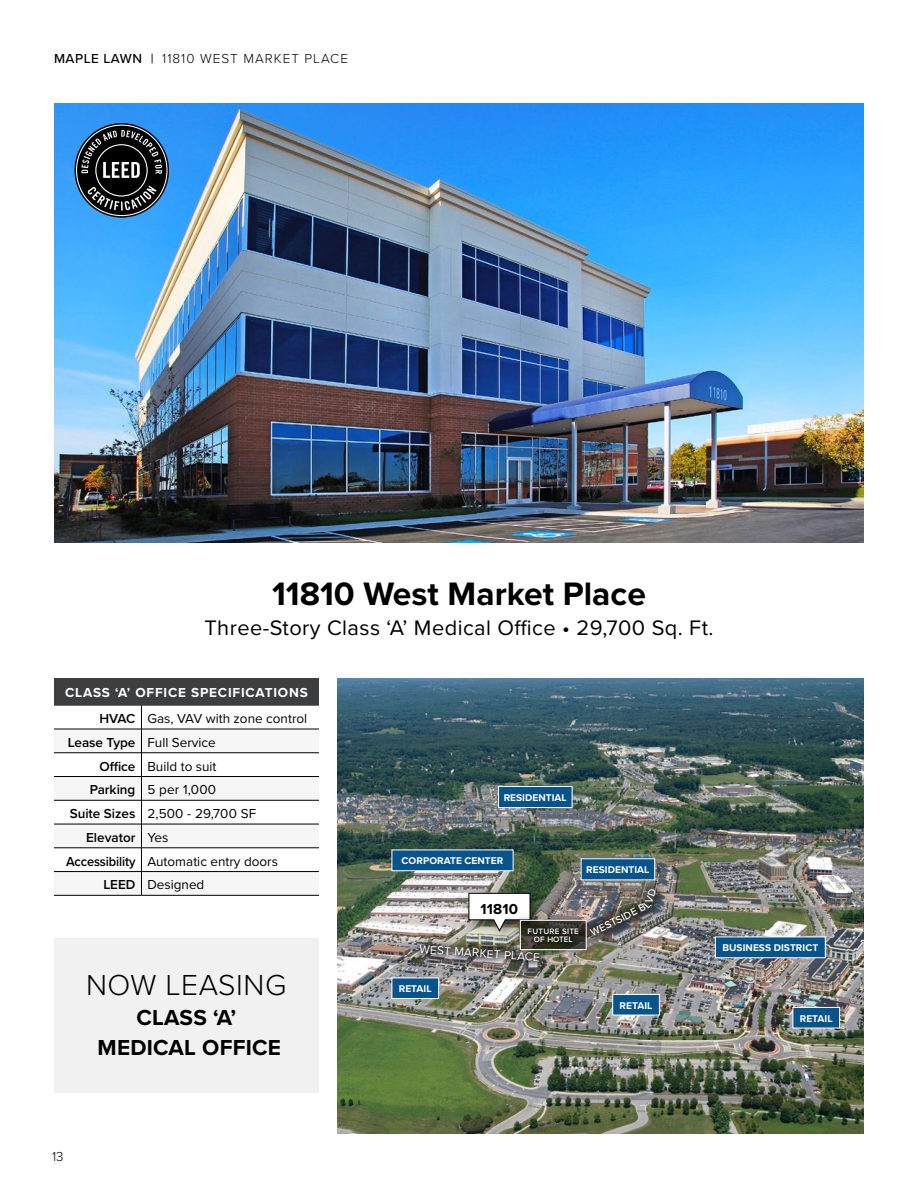
<style>
.page{position:relative;width:918px;height:1188px;background:#fff}
.page>*{position:absolute;margin:0;border:0;box-sizing:border-box;transform-origin:0 0}
.t1{font:700 33.6px "Proxima Nova";color:#000}
.t2{font:300 30px "Proxima Nova";letter-spacing:.02em;color:#000}
.t3{font:700 22.5px/30px "Proxima Nova";letter-spacing:.01em;color:#000;text-align:center}
.t4{font:21.75px "Proxima Nova";letter-spacing:.02em;color:#000}
.t5{font:700 15px "Proxima Nova";letter-spacing:.01em;color:#000}
.t6{font:13.5px "Proxima Nova";color:#000}
.t7{font:700 13.5px/26px "Proxima Nova";letter-spacing:.06em;color:#fff;text-align:right}
.t8{font:300 13.5px "Proxima Nova";letter-spacing:.075em;color:#000}
.t9{font:600 13.5px "Proxima Nova";color:#000}
.t10{font:12px "Proxima Nova";color:#fff}
.t11{font:500 10.5px "Proxima Nova";color:#fff}
.t12{font:700 10.2px "Proxima Nova";letter-spacing:.005em;color:#fff}
.t13{font:600 8.1px/8.1px "Proxima Nova";letter-spacing:.03em;color:#fff;text-align:center}
.s1{font-weight:500}
.s2{font-weight:600;color:#000}
.s3{font-weight:400;color:#000}
.s4{font-weight:600}
.s5{font-weight:400}
</style>
<div class="page">
<img style="left:54px;top:103px;width:810px;height:439px">
<img style="left:338px;top:678px;width:526px;height:456px">
<div style="left:463px;top:887px;width:83px;height:58px;background:#000;opacity:.5"></div>
<svg style="left:469px;top:893px;width:61px;height:39px"></svg>
<div style="left:412px;top:937px;width:135px;height:33px;background:#000;opacity:.75"></div>
<div style="left:54px;top:678px;width:265px;height:27px;background:#3c3e3f"></div>
<svg style="left:54px;top:730px;width:265px;height:165px;fill:#f6f6f6"></svg>
<hr style="left:54px;top:705px;width:87px;height:1px;background:#3d3f41">
<hr style="left:141px;top:705px;width:178px;height:1px;background:#3d3f41">
<hr style="left:141px;top:824px;width:178px;height:1px;background:#000">
<svg style="left:141px;top:706px;width:1px;height:189px"></svg>
<hr style="left:54px;top:895px;width:87px;height:1px;background:#000">
<hr style="left:141px;top:895px;width:178px;height:1px;background:#000">
<hr style="left:54px;top:729px;width:87px;height:1px;background:#000">
<hr style="left:141px;top:729px;width:178px;height:1px;background:#000">
<hr style="left:54px;top:753px;width:87px;height:1px;background:#000">
<hr style="left:141px;top:753px;width:178px;height:1px;background:#000">
<hr style="left:54px;top:776px;width:87px;height:1px;background:#000">
<hr style="left:141px;top:776px;width:178px;height:1px;background:#000">
<hr style="left:54px;top:800px;width:87px;height:1px;background:#000">
<hr style="left:141px;top:800px;width:178px;height:1px;background:#000">
<hr style="left:54px;top:824px;width:87px;height:1px;background:#000">
<hr style="left:54px;top:848px;width:87px;height:1px;background:#000">
<hr style="left:141px;top:848px;width:178px;height:1px;background:#000">
<hr style="left:54px;top:871px;width:87px;height:1px;background:#000">
<hr style="left:141px;top:871px;width:178px;height:1px;background:#000">
<svg style="left:75px;top:123px;width:94px;height:95px;background:#232527"></svg>
<svg style="left:87px;top:186px;width:70px;height:25px;background:#3a3f43"></svg>
<svg style="left:81px;top:130px;width:81px;height:48px;background:#363c41"></svg>
<div style="left:576px;top:875px;width:93px;height:74px;background:#000;opacity:.75"></div>
<div style="left:715px;top:937px;width:110px;height:21px;background:#07538c"></div>
<div style="left:715px;top:937px;width:110px;height:21px;border:1px solid #fff"></div>
<div style="left:613px;top:994px;width:46px;height:21px;background:#07538c"></div>
<div style="left:613px;top:994px;width:47px;height:21px;border:1px solid #fff"></div>
<div style="left:392px;top:978px;width:47px;height:21px;background:#07538c"></div>
<div style="left:392px;top:978px;width:47px;height:21px;border:1px solid #fff"></div>
<div style="left:392px;top:850px;width:121px;height:21px;background:#07538c"></div>
<div style="left:392px;top:850px;width:121px;height:21px;border:1px solid #fff"></div>
<div style="left:581px;top:859px;width:74px;height:21px;background:#07538c"></div>
<div style="left:793px;top:1007px;width:47px;height:21px;background:#07538c"></div>
<div style="left:793px;top:1007px;width:47px;height:21px;border:1px solid #fff"></div>
<div style="left:499px;top:786px;width:73px;height:22px;background:#07538c"></div>
<div style="left:498px;top:786px;width:74px;height:22px;border:1px solid #fff"></div>
<div style="left:54px;top:939px;width:265px;height:154px;background:#f1f1f2"></div>
<div style="left:514px;top:914px;width:79px;height:42px;background:#000;opacity:.75"></div>
<div style="left:520px;top:920px;width:66px;height:30px;border:1px solid #fff"></div>
<svg style="left:590px;top:926px;width:11px;height:10px"></svg>
<svg style="left:630px;top:888px;width:26px;height:28px"></svg>
<p class="t8" style="left:54px;top:50px;width:296px"><span class="s1">MAPLE LAWN |</span> 11810 WEST MARKET PLACE</p>
<h1 class="t1" style="left:272px;top:569px;width:375px">11810 West Market Place</h1>
<h3 class="t4" style="left:204px;top:612px;width:511px">Three-Story Class ‘A’ Medical Office • 29,700 Sq. Ft.</h3>
<p class="t7" style="left:65px;top:679px;width:244px">CLASS ‘A’ OFFICE SPECIFICATIONS<br><span class="s2">HVAC</span> <span class="s3">Gas, VAV with zone control</span></p>
<p class="t6" style="left:68px;top:732px;width:150px"><span class="s4">Lease Type</span> Full Service</p>
<p class="t6" style="left:99px;top:756px;width:119px"><span class="s4">Office</span> Build to suit</p>
<p class="t6" style="left:90px;top:780px;width:128px"><span class="s4">Parking</span> 5 per 1,000</p>
<p class="t6" style="left:70px;top:803px;width:188px"><span class="s4">Suite Sizes</span> 2,500 - 29,700 SF</p>
<p class="t9" style="left:86px;top:827px;width:84px">Elevator <span class="s5">Yes</span></p>
<p class="t6" style="left:66px;top:851px;width:213px"><span class="s4">Accessibility</span> Automatic entry doors</p>
<p class="t6" style="left:103px;top:875px;width:103px"><span class="s4">LEED</span> Designed</p>
<h2 class="t2" style="left:86px;top:967px;width:202px">NOW LEASING</h2>
<h3 class="t3" style="left:98px;top:1002px;width:185px">CLASS ‘A’<br>MEDICAL OFFICE</h3>
<p class="t12" style="left:504px;top:790px;width:65px">RESIDENTIAL</p>
<p class="t12" style="left:402px;top:853px;width:103px">CORPORATE CENTER</p>
<p class="t12" style="left:586px;top:862px;width:65px">RESIDENTIAL</p>
<p class="t5" style="left:481px;top:898px;width:39px">11810</p>
<p class="t10" style="left:420px;top:940px;width:122px;rotate:4deg">WEST MARKET PLACE</p>
<p class="t13" style="left:528px;top:927px;width:53px">FUTURE SITE<br>OF HOTEL</p>
<p class="t12" style="left:399px;top:981px;width:34px">RETAIL</p>
<p class="t11" style="left:596px;top:922px;width:36px;rotate:-26deg">ESTSID</p>
<p class="t12" style="left:620px;top:998px;width:34px">RETAIL</p>
<p class="t12" style="left:722px;top:940px;width:97px">BUSINESS DISTRICT</p>
<p class="t12" style="left:800px;top:1011px;width:34px">RETAIL</p>
<p class="t8" style="left:52px;top:1148px;width:13px">13</p>
</div>
